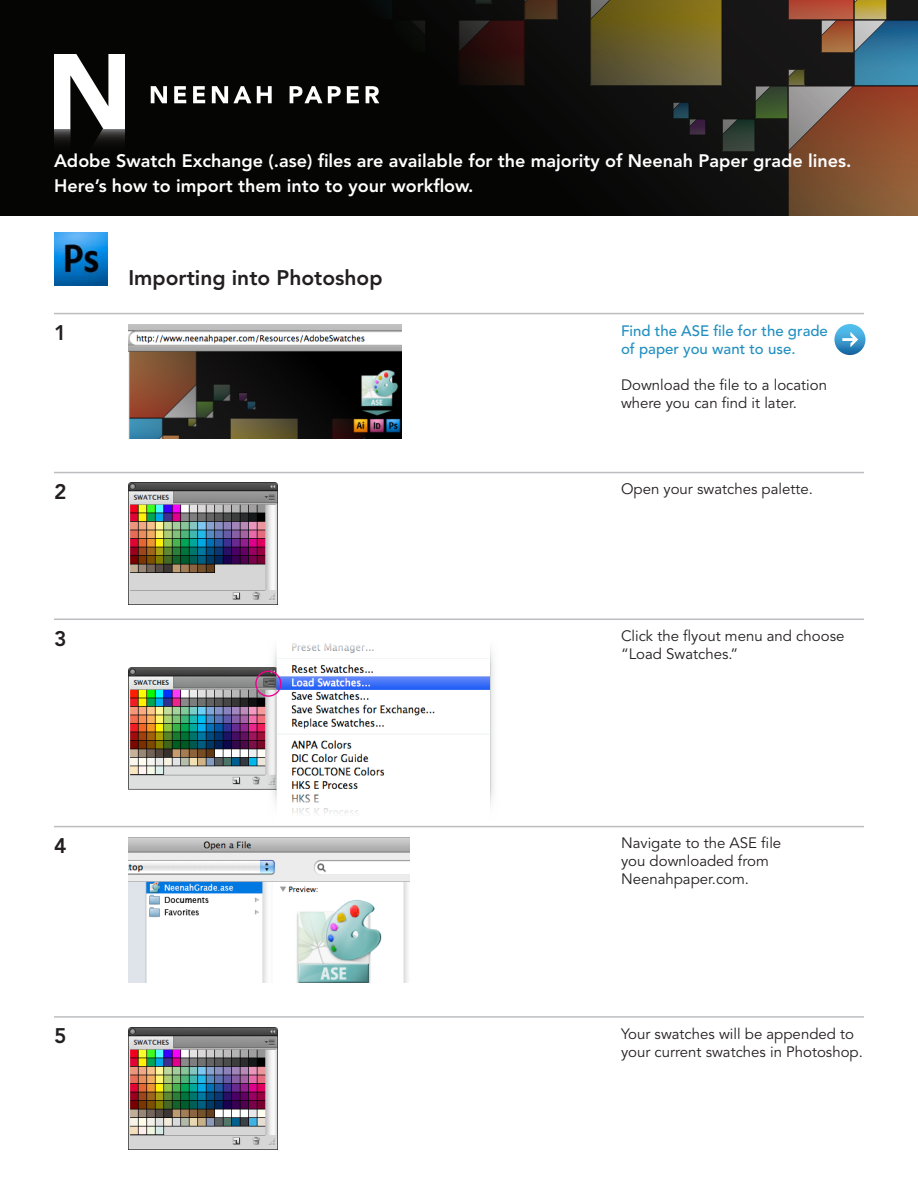
<style>
.page{position:relative;width:918px;height:1188px;background:#fff}
.page>*{position:absolute;margin:0;border:0;box-sizing:border-box;transform-origin:0 0}
.t1{font:800 21px "Avenir";color:#231f20}
.t2{font:800 18px "Avenir";color:#fff}
.t3{font:15px/18px "Avenir";color:#231f20}
.t4{font:500 15px/18px "Avenir";color:#218fc0}
</style>
<div class="page">
<img style="left:128px;top:483px;width:150px;height:122px">
<hr style="left:54px;top:472px;width:810px;height:1px;background:#bcbdc0">
<img style="left:128px;top:324px;width:273px;height:114px">
<hr style="left:54px;top:313px;width:810px;height:1px;background:#bcbdc0">
<img style="left:128px;top:643px;width:366px;height:171px">
<div style="left:255px;top:671px;width:26px;height:26px;border:1px solid #ed028c;border-radius:50%"></div>
<hr style="left:54px;top:619px;width:810px;height:1px;background:#bcbdc0">
<img style="left:128px;top:837px;width:281px;height:146px">
<hr style="left:54px;top:826px;width:810px;height:1px;background:#bcbdc0">
<img style="left:128px;top:1027px;width:150px;height:122px">
<hr style="left:54px;top:1016px;width:810px;height:2px;background:#bcbdc0">
<img style="left:54px;top:232px;width:54px;height:53px">
<svg style="left:0;top:0;width:918px;height:216px;background:#201a13"></svg>
<svg style="left:151px;top:86px;width:16px;height:17px"></svg>
<svg style="left:174px;top:86px;width:12px;height:17px"></svg>
<svg style="left:193px;top:86px;width:12px;height:17px"></svg>
<svg style="left:212px;top:86px;width:39px;height:17px"></svg>
<svg style="left:257px;top:86px;width:15px;height:17px"></svg>
<svg style="left:290px;top:86px;width:32px;height:17px"></svg>
<svg style="left:328px;top:86px;width:13px;height:17px"></svg>
<svg style="left:347px;top:86px;width:12px;height:17px"></svg>
<svg style="left:366px;top:86px;width:13px;height:17px"></svg>
<svg style="left:54px;top:54px;width:71px;height:150px"></svg>
<svg style="left:834px;top:324px;width:32px;height:31px"></svg>
<svg style="left:842px;top:332px;width:16px;height:15px"></svg>
<p class="t2" style="left:54px;top:150px;width:799px">Adobe Swatch Exchange (.ase) files are available for the majority of Neenah Paper grade lines.</p>
<p class="t2" style="left:54px;top:175px;width:421px">Here’s how to import them into to your workflow.</p>
<p class="t1" style="left:128px;top:265px;width:256px">Importing into Photoshop</p>
<p class="t1" style="left:54px;top:320px;width:14px">1</p>
<p class="t4" style="left:621px;top:322px;width:208px">Find the ASE file for the grade of paper you want to use.</p>
<p class="t3" style="left:621px;top:376px;width:208px">Download the file to a location where you can find it later.</p>
<p class="t1" style="left:54px;top:479px;width:14px">2</p>
<p class="t3" style="left:621px;top:481px;width:193px">Open your swatches palette.</p>
<p class="t1" style="left:54px;top:626px;width:14px">3</p>
<p class="t3" style="left:621px;top:627px;width:225px">Click the flyout menu and choose “Load Swatches.”</p>
<p class="t1" style="left:54px;top:833px;width:14px">4</p>
<p class="t3" style="left:621px;top:835px;width:162px">Navigate to the ASE file you downloaded from<br>Neenahpaper.com.</p>
<p class="t1" style="left:54px;top:1024px;width:14px">5</p>
<p class="t3" style="left:621px;top:1025px;width:243px">Your swatches will be appended to your current swatches in Photoshop.</p>
</div>
